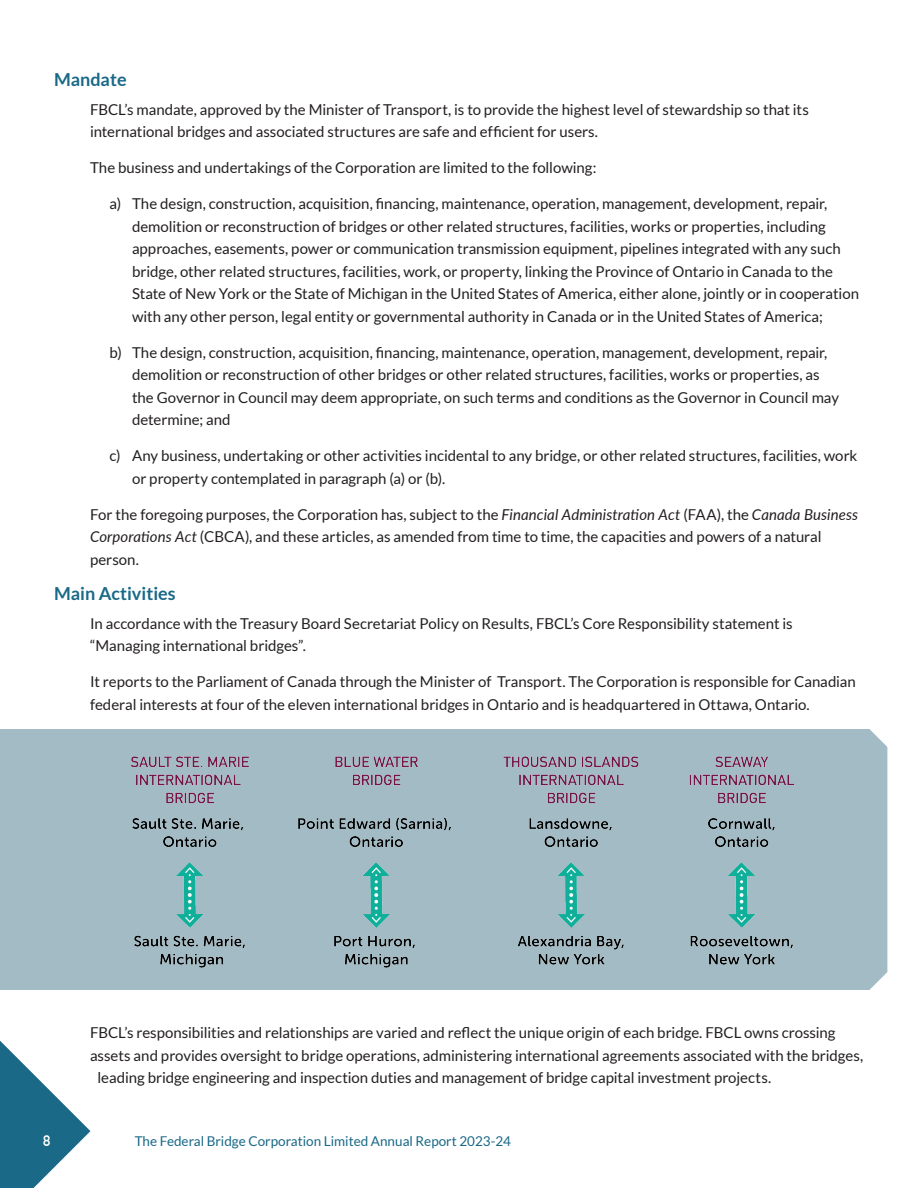
<style>
.page{position:relative;width:918px;height:1188px;background:#fff}
.page>*{position:absolute;margin:0;border:0;box-sizing:border-box;transform-origin:0 0}
.Subhead_Blue{font:700 18px "Lato";color:#1a6987}
.Body{font:15px/22.5px "Lato";letter-spacing:-.005em;color:#231f20}
.letter_bullets{font:15px/22.5px "Lato";letter-spacing:-.005em;color:#231f20}
.t1{font:700 15px "DIN Alternate";color:#fff}
.t2{font:13.5px "Lato";color:#186887}
.s1{font-style:italic}
</style>
<div class="page">
<svg style="left:0;top:1041px;width:90px;height:147px"></svg>
<div style="left:0;top:729px;width:887px;height:261px;background:#a3bbc4"></div>
<img style="left:112px;top:735px;width:702px;height:251px">
<p class="Subhead_Blue" style="left:54px;top:70px;width:74px">Mandate</p>
<p class="Body" style="left:90px;top:98px;width:720px">FBCL’s mandate, approved by the Minister of Transport, is to provide the highest level of stewardship so that its international bridges and associated structures are safe and efficient for users.</p>
<p class="Body" style="left:90px;top:157px;width:508px">The business and undertakings of the Corporation are limited to the following:</p>
<p class="letter_bullets" style="left:132px;top:193px;width:729px;text-indent:-22px">a) The design, construction, acquisition, financing, maintenance, operation, management, development, repair, demolition or reconstruction of bridges or other related structures, facilities, works or properties, including approaches, easements, power or communication transmission equipment, pipelines integrated with any such bridge, other related structures, facilities, work, or property, linking the Province of Ontario in Canada to the State of New York or the State of Michigan in the United States of America, either alone, jointly or in cooperation with any other person, legal entity or governmental authority in Canada or in the United States of America;</p>
<p class="letter_bullets" style="left:132px;top:341px;width:709px;text-indent:-22px">b) The design, construction, acquisition, financing, maintenance, operation, management, development, repair, demolition or reconstruction of other bridges or other related structures, facilities, works or properties, as the Governor in Council may deem appropriate, on such terms and conditions as the Governor in Council may determine; and</p>
<p class="letter_bullets" style="left:132px;top:445px;width:727px;text-indent:-22px">c) Any business, undertaking or other activities incidental to any bridge, or other related structures, facilities, work or property contemplated in paragraph (a) or (b).</p>
<p class="Body" style="left:90px;top:503px;width:770px">For the foregoing purposes, the Corporation has, subject to the <span class="s1">Financial Administration Act</span> (FAA), the <span class="s1">Canada Business<br>Corporations Act</span> (CBCA), and these articles, as amended from time to time, the capacities and powers of a natural person.</p>
<p class="Subhead_Blue" style="left:54px;top:583px;width:123px">Main Activities</p>
<p class="Body" style="left:90px;top:612px;width:704px">In accordance with the Treasury Board Secretariat Policy on Results, FBCL’s Core Responsibility statement is “Managing international bridges”.</p>
<p class="Body" style="left:90px;top:670px;width:767px">It reports to the Parliament of Canada through the Minister of Transport. The Corporation is responsible for Canadian federal interests at four of the eleven international bridges in Ontario and is headquartered in Ottawa, Ontario.</p>
<p class="Body" style="left:90px;top:1021px;width:747px">FBCL’s responsibilities and relationships are varied and reflect the unique origin of each bridge. FBCL owns crossing</p>
<p class="Body" style="left:90px;top:1044px;width:775px">assets and provides oversight to bridge operations, administering international agreements associated with the bridges,</p>
<p class="Body" style="left:98px;top:1066px;width:675px">leading bridge engineering and inspection duties and management of bridge capital investment projects.</p>
<p class="t1" style="left:43px;top:1129px;width:9px">8</p>
<p class="t2" style="left:135px;top:1133px;width:378px">The Federal Bridge Corporation Limited Annual Report 2023-24</p>
</div>
